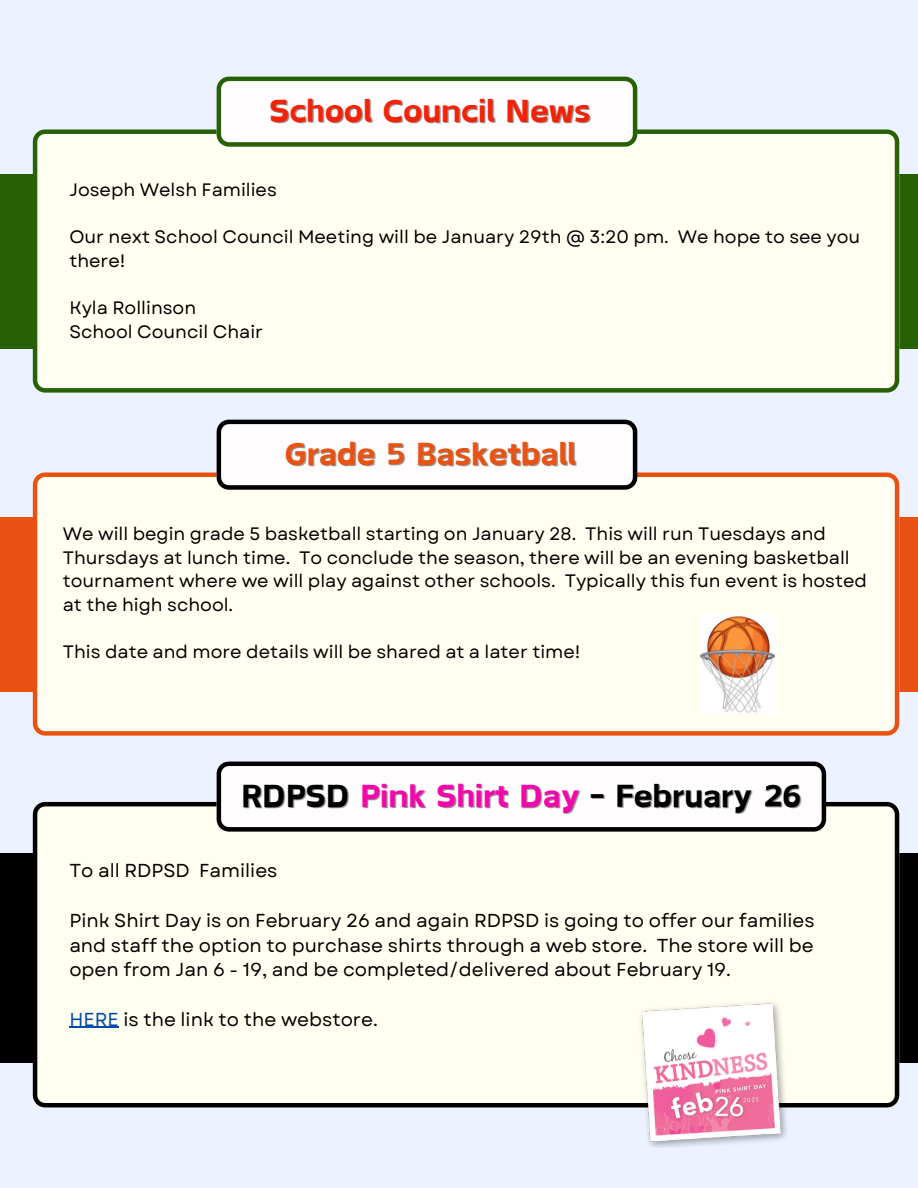
<style>
.page{position:relative;width:918px;height:1188px;background:#ecf2ff}
.page>*{position:absolute;margin:0;border:0;box-sizing:border-box;transform-origin:0 0}
.t1{font:700 30px "Canva Acid";color:#f307aa}
.t2{font:700 30px "Canva Acid";color:#f32307}
.t3{font:700 30px "Canva Acid";color:#e85313}
.t4{font:18.75px/24.8px "Garet";color:#000;text-align:justify}
.t5{font:18px/23.7px "Garet";color:#000}
.s1{color:rgb(0 0 0/.4)}
.s2{color:#000}
.s3{color:#004aad}
</style>
<div class="page">
<div style="left:0;top:174px;width:918px;height:174px;background:#286005"></div>
<div style="left:33px;top:129px;width:866px;height:264px;background:#fffef0"></div>
<svg style="left:217px;top:77px;width:420px;height:70px;background:#e1e7db"></svg>
<div style="left:0;top:853px;width:918px;height:210px;background:#000"></div>
<div style="left:33px;top:802px;width:866px;height:305px;background:#fffef0"></div>
<svg style="left:217px;top:762px;width:609px;height:70px;background:#dcdbdb"></svg>
<img style="left:637px;top:998px;width:151px;height:150px">
<div style="left:0;top:517px;width:918px;height:174px;background:#e85313"></div>
<div style="left:33px;top:472px;width:866px;height:264px;background:#fffef0"></div>
<svg style="left:217px;top:420px;width:420px;height:70px;background:#dcdada"></svg>
<img style="left:700px;top:615px;width:75px;height:98px">
<hr style="left:69px;top:1027px;width:50px;height:1px;background:#004aad">
<p class="t2" style="left:269px;top:95px;width:323px">School Council News</p>
<h1 class="t5" style="left:69px;top:178px;width:209px">Joseph Welsh Families</h1>
<p class="t5" style="left:69px;top:225px;width:792px">Our next School Council Meeting will be January 29th @ 3:20 pm. We hope to see you there!</p>
<p class="t5" style="left:69px;top:296px;width:128px">Kyla Rollinson</p>
<p class="t5" style="left:69px;top:320px;width:195px">School Council Chair</p>
<p class="t3" style="left:284px;top:438px;width:293px">Grade 5 Basketball</p>
<p class="t5" style="left:63px;top:522px;width:806px">We will begin grade 5 basketball starting on January 28. This will run Tuesdays and Thursdays at lunch time. To conclude the season, there will be an evening basketball tournament where we will play against other schools. Typically this fun event is hosted at the high school.</p>
<p class="t5" style="left:63px;top:640px;width:519px">This date and more details will be shared at a later time!</p>
<h1 class="t1" style="left:242px;top:780px;width:561px"><span class="s1">RDPSD</span> Pink Shirt Day <span class="s2">- February 26</span></h1>
<h1 class="t4" style="left:69px;top:858px;width:210px">To all RDPSD Families</h1>
<p class="t4" style="left:69px;top:908px;width:747px">Pink Shirt Day is on February 26 and again RDPSD is going to offer our families and staff the option to purchase shirts through a web store. The store will be open from Jan 6 - 19, and be completed/delivered about February 19.</p>
<p class="t4" style="left:69px;top:1007px;width:310px"><span class="s3">HERE</span> is the link to the webstore.</p>
</div>
